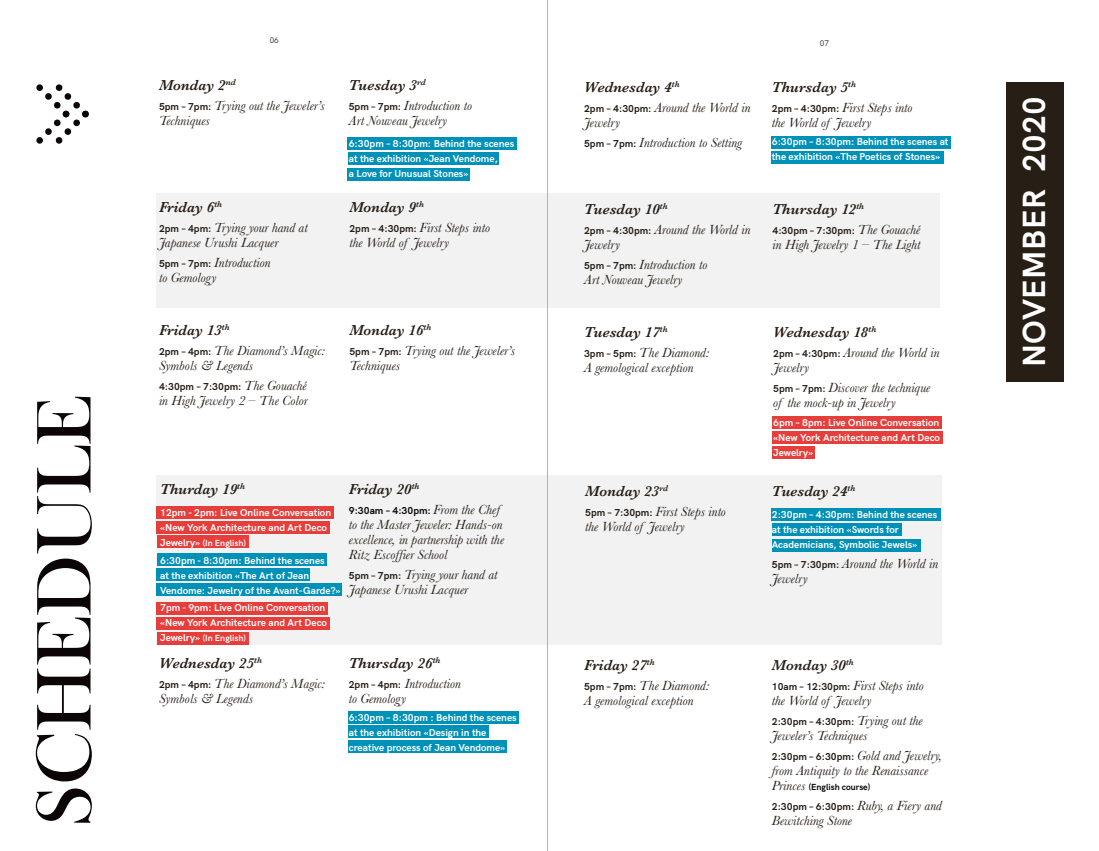
<style>
.page{position:relative;width:1099px;height:851px;background:#fff}
.page>*{position:absolute;margin:0;border:0;box-sizing:border-box;transform-origin:0 0}
.t1{font:80px "Bask Old Face";color:#0b0605}
.t2{font:700 31.88px "HK Grotesk";letter-spacing:.015em;color:#fff}
.t3{font:italic 600 15px "Baskerville";color:#271e16}
.t4{font:italic 13.75px/15px "Baskerville";color:#271e16}
.t5{font:700 10px/15px "HK Grotesk";color:#fff}
.t6{font:700 10px "HK Grotesk";color:#271e16}
.t7{font:700 10px "HK Grotesk";color:#0b0605}
.t8{font:700 8.75px "HK Grotesk";color:#fff}
.t9{font:700 8.75px "HK Grotesk";color:#0b0605}
.t10{font:8.12px "HK Grotesk";color:#271e16}
.s1{font-family:"HK Grotesk";font-weight:700;font-style:normal;font-size:10px}
.s2{font-family:"Baskerville";font-weight:400;font-style:italic;font-size:13.75px}
.s3{font-size:10px}
.s4{font-family:"Baskerville";font-weight:400;font-style:italic;font-size:13.75px;color:#271e16}
</style>
<div class="page">
<div style="left:157px;top:193px;width:782px;height:115px;background:#f2f2f2"></div>
<div style="left:348px;top:137px;width:169px;height:12px;background:#0091b9"></div>
<div style="left:348px;top:168px;width:122px;height:12px;background:#0091b9"></div>
<div style="left:348px;top:152px;width:151px;height:13px;background:#0091b9"></div>
<div style="left:157px;top:475px;width:785px;height:169px;background:#f2f2f2"></div>
<div style="left:157px;top:602px;width:171px;height:12px;background:#e63e3b"></div>
<div style="left:157px;top:632px;width:91px;height:12px;background:#e63e3b"></div>
<div style="left:157px;top:617px;width:173px;height:12px;background:#e63e3b"></div>
<div style="left:157px;top:506px;width:177px;height:12px;background:#e63e3b"></div>
<div style="left:157px;top:535px;width:91px;height:13px;background:#e63e3b"></div>
<div style="left:157px;top:521px;width:173px;height:12px;background:#e63e3b"></div>
<div style="left:157px;top:553px;width:169px;height:12px;background:#0091b9"></div>
<div style="left:157px;top:583px;width:185px;height:12px;background:#0091b9"></div>
<div style="left:157px;top:568px;width:153px;height:13px;background:#0091b9"></div>
<div style="left:348px;top:711px;width:170px;height:12px;background:#0091b9"></div>
<div style="left:348px;top:740px;width:159px;height:12px;background:#0091b9"></div>
<div style="left:348px;top:725px;width:141px;height:13px;background:#0091b9"></div>
<svg style="left:36px;top:84px;width:53px;height:60px"></svg>
<div style="left:771px;top:137px;width:179px;height:12px;background:#0091b9"></div>
<div style="left:771px;top:151px;width:172px;height:13px;background:#0091b9"></div>
<div style="left:771px;top:539px;width:149px;height:12px;background:#0091b9"></div>
<div style="left:771px;top:508px;width:169px;height:12px;background:#0091b9"></div>
<div style="left:771px;top:523px;width:130px;height:12px;background:#0091b9"></div>
<div style="left:772px;top:416px;width:170px;height:12px;background:#e63e3b"></div>
<div style="left:772px;top:446px;width:43px;height:12px;background:#e63e3b"></div>
<div style="left:771px;top:431px;width:171px;height:12px;background:#e63e3b"></div>
<div style="left:1006px;top:82px;width:57px;height:299px;background:#271e16"></div>
<hr style="left:547px;top:0;width:1px;height:850px;background:#b3b3b3">
<h1 class="t1" style="left:20px;top:826px;width:432px;rotate:-90deg">SCHEDULE</h1>
<p class="t10" style="left:270px;top:34px;width:11px">06</p>
<p class="t3" style="left:159px;top:74px;width:78px">Monday 2<sup>nd</sup></p>
<p class="t4" style="left:159px;top:98px;width:167px"><span class="s1">5pm – 7pm:</span> Trying out the Jeweler’s<br>Techniques</p>
<p class="t3" style="left:159px;top:196px;width:65px">Friday 6<sup>th</sup></p>
<p class="t4" style="left:159px;top:220px;width:150px"><span class="s1">2pm – 4pm:</span> Trying your hand at<br>Japanese Urushi Lacquer</p>
<p class="t4" style="left:159px;top:255px;width:113px"><span class="s1">5pm – 7pm:</span> Introduction to Gemology</p>
<p class="t3" style="left:159px;top:320px;width:72px">Friday 13<sup>th</sup></p>
<p class="t4" style="left:159px;top:343px;width:168px"><span class="s1">2pm – 4pm:</span> The Diamond’s Magic:<br>Symbols &amp; Legends</p>
<p class="t6" style="left:159px;top:379px;width:149px">4:30pm – 7:30pm: <span class="s2">The Gouaché</span></p>
<p class="t4" style="left:159px;top:393px;width:150px">in High Jewelry 2 – The Color</p>
<p class="t3" style="left:349px;top:74px;width:79px">Tuesday 3<sup>rd</sup></p>
<p class="t4" style="left:349px;top:98px;width:125px"><span class="s1">5pm – 7pm:</span> Introduction to<br>Art Nouveau Jewelry</p>
<p class="t5" style="left:349px;top:135px;width:167px">6:30pm – 8:30pm: Behind the scenes at the exhibition «Jean Vendome,<br>a Love for Unusual Stones»</p>
<p class="t3" style="left:349px;top:196px;width:76px">Monday 9<sup>th</sup></p>
<p class="t4" style="left:349px;top:220px;width:142px"><span class="s1">2pm – 4:30pm:</span> First Steps into the World of Jewelry</p>
<p class="t3" style="left:349px;top:320px;width:84px">Monday 16<sup>th</sup></p>
<p class="t4" style="left:349px;top:343px;width:167px"><span class="s1">5pm – 7pm:</span> Trying out the Jeweler’s<br>Techniques</p>
<p class="t3" style="left:160px;top:478px;width:86px">Thurday 19<sup>th</sup></p>
<p class="t5" style="left:160px;top:504px;width:172px">12pm - 2pm: Live Online Conversation «New York Architecture and Art Deco</p>
<p class="t8" style="left:160px;top:536px;width:87px"><span class="s3">Jewelry»</span> (In English)</p>
<p class="t5" style="left:160px;top:551px;width:182px">6:30pm - 8:30pm: Behind the scenes<br>at the exhibition «The Art of Jean<br>Vendome: Jewelry of the Avant-Garde?»</p>
<p class="t5" style="left:160px;top:599px;width:168px">7pm - 9pm: Live Online Conversation «New York Architecture and Art Deco</p>
<p class="t8" style="left:160px;top:631px;width:87px"><span class="s3">Jewelry»</span> (In English)</p>
<p class="t3" style="left:349px;top:478px;width:72px">Friday 20<sup>th</sup></p>
<p class="t7" style="left:349px;top:502px;width:152px">9:30am – 4:30pm: <span class="s4">From the Chef</span></p>
<p class="t4" style="left:349px;top:516px;width:157px;text-align:justify">to the Master Jeweler: Hands-on excellence, in partnership with the Ritz Escoffier School</p>
<p class="t4" style="left:349px;top:566px;width:150px"><span class="s1">5pm – 7pm:</span> Trying your hand at<br>Japanese Urushi Lacquer</p>
<p class="t3" style="left:159px;top:653px;width:105px">Wednesday 25<sup>th</sup></p>
<p class="t4" style="left:159px;top:676px;width:168px"><span class="s1">2pm – 4pm:</span> The Diamond’s Magic:<br>Symbols &amp; Legends</p>
<p class="t3" style="left:349px;top:653px;width:93px">Thursday 26<sup>th</sup></p>
<p class="t4" style="left:349px;top:676px;width:114px"><span class="s1">2pm – 4pm:</span> Introduction to Gemology</p>
<p class="t5" style="left:349px;top:708px;width:169px">6:30pm – 8:30pm : Behind the scenes at the exhibition «Design in the creative process of Jean Vendome»</p>
<p class="t3" style="left:584px;top:77px;width:97px">Wednesday 4<sup>th</sup></p>
<p class="t4" style="left:584px;top:100px;width:168px"><span class="s1">2pm – 4:30pm:</span> Around the World in<br>Jewelry</p>
<p class="t4" style="left:584px;top:135px;width:159px"><span class="s1">5pm – 7pm:</span> Introduction to Setting</p>
<p class="t3" style="left:584px;top:199px;width:85px">Tuesday 10<sup>th</sup></p>
<p class="t4" style="left:584px;top:222px;width:168px"><span class="s1">2pm – 4:30pm:</span> Around the World in<br>Jewelry</p>
<p class="t4" style="left:584px;top:257px;width:125px"><span class="s1">5pm – 7pm:</span> Introduction to<br>Art Nouveau Jewelry</p>
<p class="t3" style="left:584px;top:322px;width:85px">Tuesday 17<sup>th</sup></p>
<p class="t4" style="left:584px;top:345px;width:127px"><span class="s1">3pm – 5pm:</span> The Diamond:<br>A gemological exception</p>
<p class="t3" style="left:585px;top:480px;width:85px">Monday 23<sup>rd</sup></p>
<p class="t4" style="left:585px;top:503px;width:142px"><span class="s1">5pm – 7:30pm:</span> First Steps into the World of Jewelry</p>
<p class="t10" style="left:820px;top:36px;width:11px">07</p>
<p class="t3" style="left:771px;top:77px;width:86px">Thursday 5<sup>th</sup></p>
<p class="t4" style="left:771px;top:100px;width:142px"><span class="s1">2pm – 4:30pm:</span> First Steps into the World of Jewelry</p>
<p class="t5" style="left:771px;top:133px;width:178px">6:30pm – 8:30pm: Behind the scenes at the exhibition «The Poetics of Stones»</p>
<p class="t3" style="left:772px;top:199px;width:93px">Thursday 12<sup>th</sup></p>
<p class="t6" style="left:772px;top:222px;width:149px">4:30pm – 7:30pm: <span class="s2">The Gouaché</span></p>
<p class="t4" style="left:772px;top:237px;width:149px">in High Jewelry 1 – The Light</p>
<p class="t3" style="left:773px;top:322px;width:105px">Wednesday 18<sup>th</sup></p>
<p class="t4" style="left:773px;top:345px;width:168px"><span class="s1">2pm – 4:30pm:</span> Around the World in<br>Jewelry</p>
<p class="t4" style="left:773px;top:380px;width:159px"><span class="s1">5pm – 7pm:</span> Discover the technique of the mock-up in Jewelry</p>
<p class="t5" style="left:773px;top:414px;width:168px;text-align:justify">6pm – 8pm: Live Online Conversation «New York Architecture and Art Deco Jewelry»</p>
<p class="t3" style="left:771px;top:480px;width:85px">Tuesday 24<sup>th</sup></p>
<p class="t5" style="left:771px;top:506px;width:167px">2:30pm – 4:30pm: Behind the scenes at the exhibition «Swords for<br>Academicians, Symbolic Jewels»</p>
<p class="t4" style="left:771px;top:556px;width:168px"><span class="s1">5pm – 7:30pm:</span> Around the World in<br>Jewelry</p>
<p class="t3" style="left:584px;top:655px;width:72px">Friday 27<sup>th</sup></p>
<p class="t4" style="left:584px;top:678px;width:127px"><span class="s1">5pm – 7pm:</span> The Diamond:<br>A gemological exception</p>
<p class="t3" style="left:771px;top:655px;width:84px">Monday 30<sup>th</sup></p>
<p class="t4" style="left:771px;top:678px;width:153px"><span class="s1">10am – 12:30pm:</span> First Steps into the World of Jewelry</p>
<p class="t6" style="left:771px;top:714px;width:152px">2:30pm – 4:30pm: <span class="s2">Trying out the</span></p>
<p class="t4" style="left:771px;top:725px;width:172px;line-height:20px">Jeweler’s Techniques<br><span class="s1">2:30pm – 6:30pm:</span> Gold and Jewelry,</p>
<p class="t4" style="left:771px;top:763px;width:158px">from Antiquity to the Renaissance</p>
<p class="t9" style="left:771px;top:780px;width:100px"><span class="s4">Princes</span> (English course)</p>
<p class="t6" style="left:771px;top:799px;width:172px">2:30pm – 6:30pm: <span class="s2">Ruby, a Fiery and</span></p>
<p class="t4" style="left:771px;top:813px;width:82px">Bewitching Stone</p>
<h2 class="t2" style="left:1009px;top:367px;width:272px;rotate:-90deg">NOVEMBER 2020</h2>
</div>
